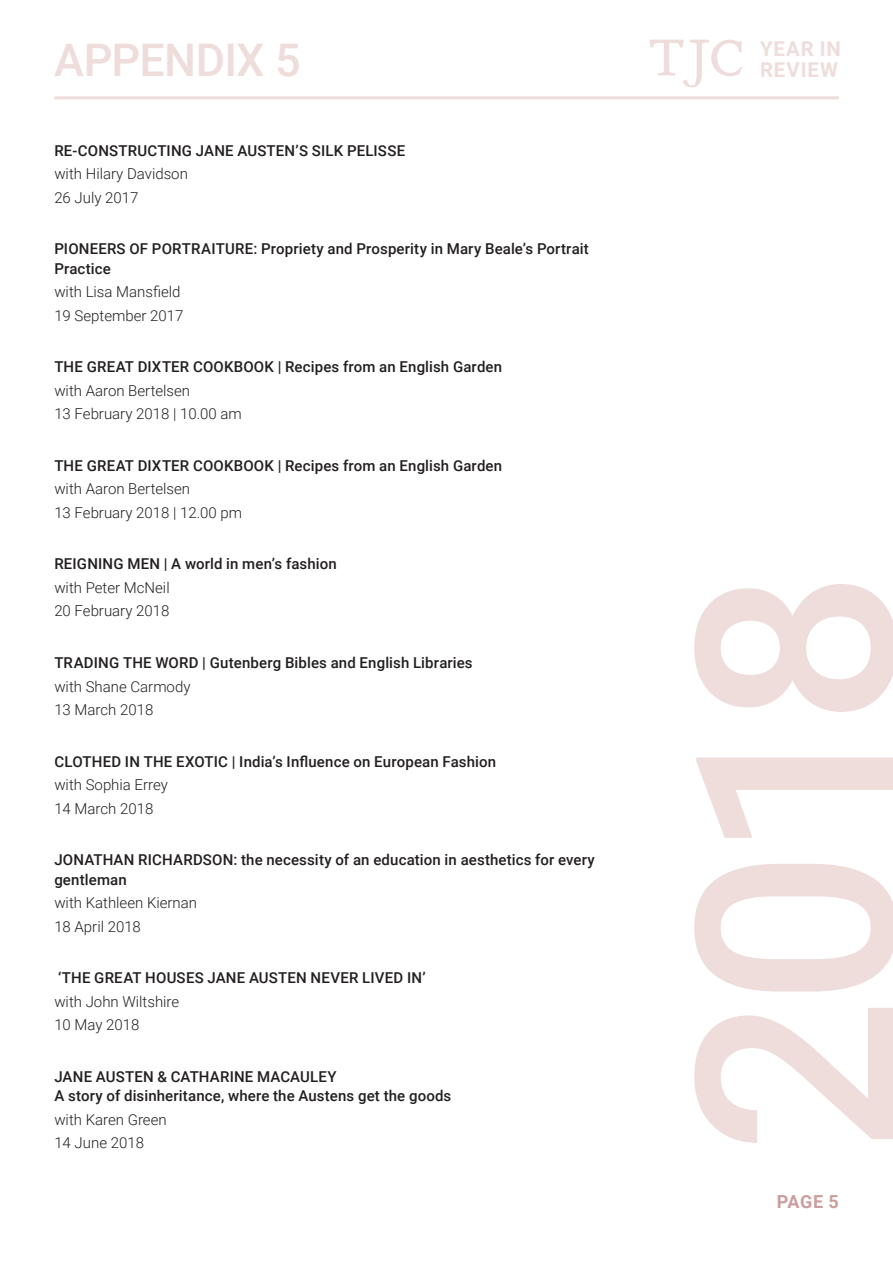
<style>
.page{position:relative;width:893px;height:1263px;background:#fff}
.page>*{position:absolute;margin:0;border:0;box-sizing:border-box;transform-origin:0 0}
.t1{font:500 45px "Roboto";letter-spacing:-.015em;color:#eedddb}
.t2{font:700 20.4px "Roboto";letter-spacing:.045em;color:#eedddb}
.t3{font:700 18px "Roboto";color:#cb9e9e}
.t4{font:500 15px/19.5px "Roboto";letter-spacing:.01em;color:#231f20}
.t5{font:300 15px/23.5px "Roboto";color:#231f20}
</style>
<div class="page">
<svg style="left:694px;top:584px;width:199px;height:559px"></svg>
<svg style="left:649px;top:40px;width:93px;height:47px"></svg>
<hr style="left:54px;top:96px;width:785px;height:3px;background:#eedddb">
<h1 class="t1" style="left:54px;top:28px;width:248px">APPENDIX 5</h1>
<p class="t4" style="left:54px;top:140px;width:352px">RE-CONSTRUCTING JANE AUSTEN’S SILK PELISSE</p>
<p class="t5" style="left:54px;top:162px;width:135px">with Hilary Davidson<br>26 July 2017</p>
<p class="t4" style="left:54px;top:239px;width:536px">PIONEERS OF PORTRAITURE: Propriety and Prosperity in Mary Beale’s Portrait<br>Practice</p>
<p class="t5" style="left:54px;top:280px;width:131px">with Lisa Mansfield<br>19 September 2017</p>
<p class="t4" style="left:54px;top:357px;width:449px">THE GREAT DIXTER COOKBOOK | Recipes from an English Garden</p>
<p class="t5" style="left:54px;top:378px;width:189px">with Aaron Bertelsen<br>13 February 2018 | 10.00 am</p>
<p class="t4" style="left:54px;top:455px;width:449px">THE GREAT DIXTER COOKBOOK | Recipes from an English Garden</p>
<p class="t5" style="left:54px;top:477px;width:189px">with Aaron Bertelsen<br>13 February 2018 | 12.00 pm</p>
<p class="t4" style="left:54px;top:554px;width:284px">REIGNING MEN | A world in men’s fashion</p>
<p class="t5" style="left:54px;top:575px;width:117px">with Peter McNeil<br>20 February 2018</p>
<p class="t4" style="left:54px;top:652px;width:420px">TRADING THE WORD | Gutenberg Bibles and English Libraries</p>
<p class="t5" style="left:54px;top:674px;width:138px">with Shane Carmody<br>13 March 2018</p>
<p class="t4" style="left:54px;top:751px;width:443px">CLOTHED IN THE EXOTIC | India’s Influence on European Fashion</p>
<p class="t5" style="left:54px;top:772px;width:115px">with Sophia Errey<br>14 March 2018</p>
<p class="t4" style="left:54px;top:849px;width:542px">JONATHAN RICHARDSON: the necessity of an education in aesthetics for every gentleman</p>
<p class="t5" style="left:54px;top:890px;width:144px">with Kathleen Kiernan<br>18 April 2018</p>
<p class="t4" style="left:58px;top:967px;width:369px">‘THE GREAT HOUSES JANE AUSTEN NEVER LIVED IN’</p>
<p class="t5" style="left:54px;top:989px;width:126px">with John Wiltshire<br>10 May 2018</p>
<p class="t4" style="left:54px;top:1066px;width:398px">JANE AUSTEN &amp; CATHARINE MACAULEY<br>A story of disinheritance, where the Austens get the goods</p>
<p class="t5" style="left:54px;top:1107px;width:114px">with Karen Green<br>14 June 2018</p>
<h2 class="t2" style="left:760px;top:35px;width:82px">YEAR IN</h2>
<h2 class="t2" style="left:760px;top:55px;width:80px">REVIEW</h2>
<p class="t3" style="left:777px;top:1189px;width:63px">PAGE 5</p>
</div>
